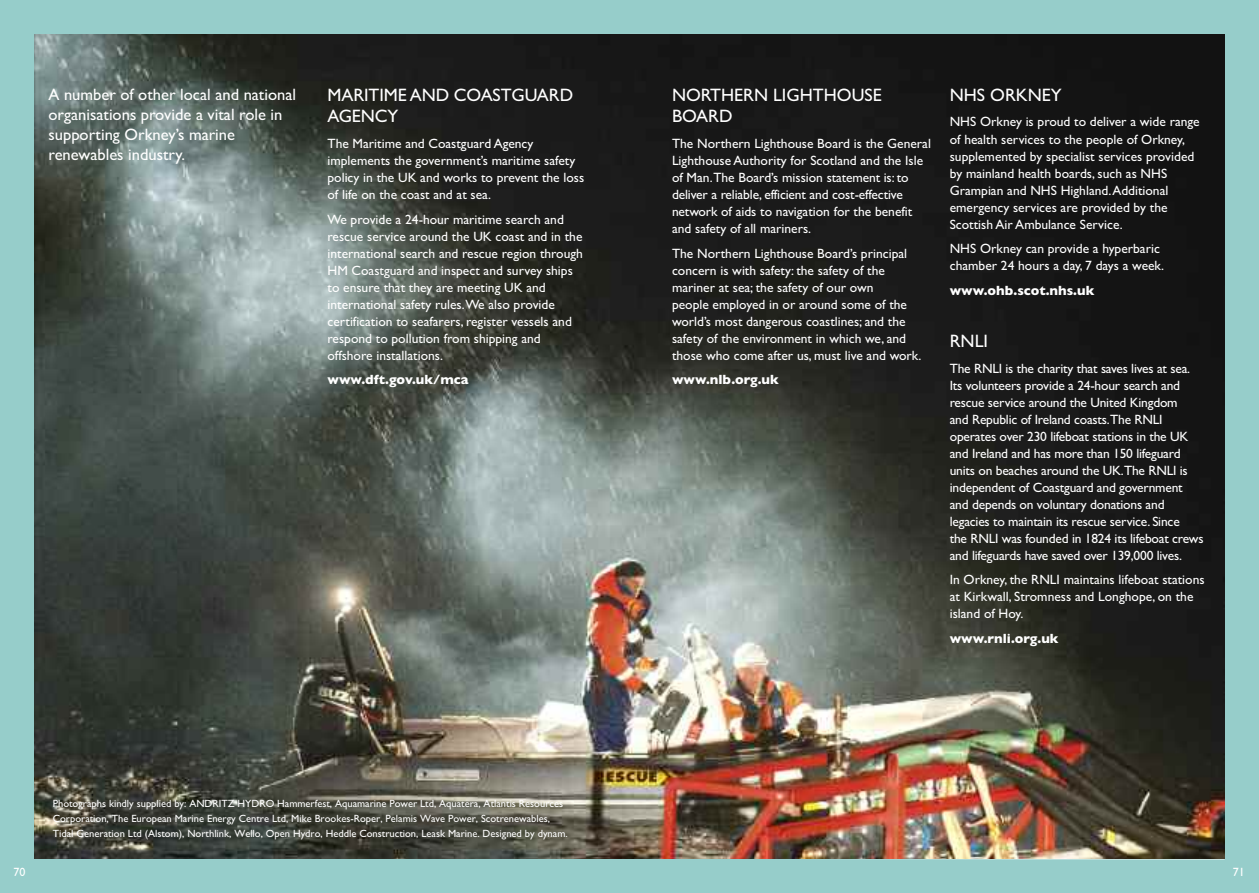
<style>
.page{position:relative;width:1259px;height:893px;background:#fff}
.page>*{position:absolute;margin:0;border:0;box-sizing:border-box;transform-origin:0 0}
.t1{font:18px/21.5px "Gill Sans";color:#fff}
.t2{font:16.5px/20px "Gill Sans";color:#fff}
.t3{font:13.5px/17px "Gill Sans";color:#fff}
.t4{font:700 13.5px "Gill Sans";color:#fff}
.t5{font:12px "Gill Sans";color:#fff}
.t6{font:10.5px/15px "M Gill Sans";color:#fff}
</style>
<div class="page">
<div style="left:629px;top:0;width:630px;height:893px;background:#96cdca"></div>
<div style="left:0;top:0;width:629px;height:893px;background:#96cdca"></div>
<img style="left:34px;top:34px;width:1191px;height:825px">
<p class="t2" style="left:49px;top:84px;width:249px">A number of other local and national organisations provide a vital role in supporting Orkney’s marine renewables industry.</p>
<h1 class="t1" style="left:327px;top:84px;width:247px">MARITIME AND COASTGUARD<br>AGENCY</h1>
<p class="t3" style="left:327px;top:135px;width:258px">The Maritime and Coastguard Agency implements the government’s maritime safety policy in the UK and works to prevent the loss of life on the coast and at sea.</p>
<p class="t3" style="left:327px;top:210px;width:257px">We provide a 24-hour maritime search and rescue service around the UK coast and in the international search and rescue region through HM Coastguard and inspect and survey ships to ensure that they are meeting UK and international safety rules.We also provide certification to seafarers, register vessels and respond to pollution from shipping and offshore installations.</p>
<p class="t4" style="left:327px;top:372px;width:142px">www.dft.gov.uk/mca</p>
<p class="t6" style="left:53px;top:797px;width:516px">Photographs kindly supplied by: ANDRITZ HYDRO Hammerfest, Aquamarine Power Ltd, Aquatera, Atlantis Resources<br>Corporation, The European Marine Energy Centre Ltd, Mike Brookes-Roper, Pelamis Wave Power, Scotrenewables,<br>Tidal Generation Ltd (Alstom), Northlink, Wello, Open Hydro, Heddle Construction, Leask Marine. Designed by dynam.</p>
<h1 class="t1" style="left:672px;top:84px;width:211px">NORTHERN LIGHTHOUSE<br>BOARD</h1>
<p class="t3" style="left:672px;top:135px;width:260px">The Northern Lighthouse Board is the General Lighthouse Authority for Scotland and the Isle of Man.The Board’s mission statement is: to deliver a reliable, efficient and cost-effective network of aids to navigation for the benefit and safety of all mariners.</p>
<p class="t3" style="left:672px;top:244px;width:251px">The Northern Lighthouse Board’s principal concern is with safety: the safety of the mariner at sea; the safety of our own<br>people employed in or around some of the world’s most dangerous coastlines; and the safety of the environment in which we, and those who come after us, must live and work.</p>
<p class="t4" style="left:672px;top:372px;width:108px">www.nlb.org.uk</p>
<h1 class="t1" style="left:949px;top:84px;width:113px">NHS ORKNEY</h1>
<p class="t3" style="left:949px;top:113px;width:251px">NHS Orkney is proud to deliver a wide range of health services to the people of Orkney, supplemented by specialist services provided by mainland health boards, such as NHS Grampian and NHS Highland.Additional emergency services are provided by the Scottish Air Ambulance Service.</p>
<p class="t3" style="left:949px;top:240px;width:216px">NHS Orkney can provide a hyperbaric chamber 24 hours a day, 7 days a week.</p>
<p class="t4" style="left:949px;top:282px;width:146px">www.ohb.scot.nhs.uk</p>
<h1 class="t1" style="left:949px;top:330px;width:40px">RNLI</h1>
<p class="t3" style="left:949px;top:360px;width:255px">The RNLI is the charity that saves lives at sea.<br>Its volunteers provide a 24-hour search and rescue service around the United Kingdom<br>and Republic of Ireland coasts.The RNLI operates over 230 lifeboat stations in the UK and Ireland and has more than 150 lifeguard units on beaches around the UK.The RNLI is independent of Coastguard and government and depends on voluntary donations and legacies to maintain its rescue service. Since<br>the RNLI was founded in 1824 its lifeboat crews and lifeguards have saved over 139,000 lives.</p>
<p class="t3" style="left:949px;top:571px;width:256px">In Orkney, the RNLI maintains lifeboat stations at Kirkwall, Stromness and Longhope, on the island of Hoy.</p>
<p class="t4" style="left:949px;top:630px;width:110px">www.rnli.org.uk</p>
<p class="t5" style="left:14px;top:865px;width:13px">70</p>
<p class="t5" style="left:1233px;top:865px;width:13px">71</p>
</div>
